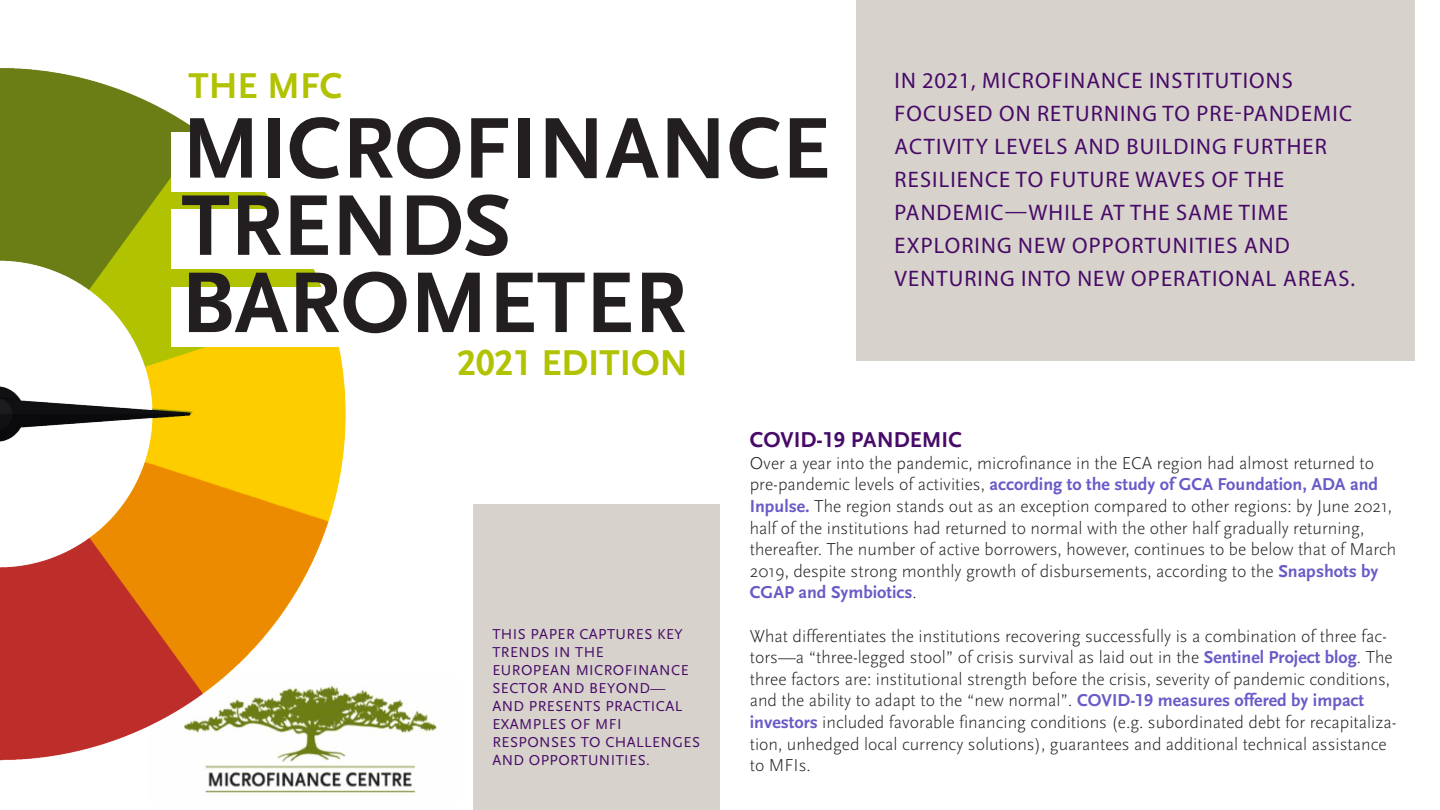
<style>
.page{position:relative;width:1440px;height:810px;background:#fff}
.page>*{position:absolute;margin:0;border:0;box-sizing:border-box;transform-origin:0 0}
.t1{font:90px/77.2px "Scala Sans Bold LF";color:#231f20}
.t2{font:37.5px "Scala Sans Bold LF";color:#b1c200}
.t3{font:22.5px/33px "Myriad Pro";letter-spacing:.05em;color:#470a68}
.t4{font:22.5px "Scala Sans Bold LF";color:#470a68}
.t5{font:300 18px/21.6px "Scala Sans";color:#231f20}
.t6{font:18px "Scala Sans Bold LF";color:#685bc7}
.t7{font:15px/18px "Scala Sans";letter-spacing:.03em;color:#470a68}
.s1{font-family:"Scala Sans";font-weight:300;color:#231f20}
.s2{font-family:"Scala Sans Bold LF";font-weight:400;color:#685bc7}
</style>
<div class="page">
<div style="left:473px;top:505px;width:247px;height:305px;background:#d7d2cb"></div>
<img style="left:369px;top:690px;width:68px;height:103px">
<div style="left:856px;top:0;width:559px;height:360px;background:#d7d2cb"></div>
<img style="left:0;top:68px;width:369px;height:726px">
<div style="left:171px;top:132px;width:412px;height:59px;background:#fff"></div>
<div style="left:171px;top:288px;width:412px;height:59px;background:#fff"></div>
<div style="left:171px;top:210px;width:412px;height:59px;background:#fff"></div>
<h2 class="t2" style="left:189px;top:66px;width:155px">the M FC</h2>
<h1 class="t1" style="left:181px;top:112px;width:650px">M icrofinance trends barometer</h1>
<h2 class="t2" style="left:457px;top:342px;width:233px">2021 edition</h2>
<p class="t3" style="left:895px;top:63px;width:400px">IN 2021, MICROFINANCE INSTITUTIONS<br>FOCUSED ON RETURNING TO PRE-PANDEM</p>
<p class="t3" style="left:1333px;top:96px;width:20px">IC</p>
<p class="t3" style="left:895px;top:129px;width:15px">ACT</p>
<p class="t3" style="left:895px;top:129px;width:434px;text-indent:42px">IVITY LEVELS AND BUILDING FURTHER<br>RESILIENCE TO FUTURE</p>
<p class="t3" style="left:895px;top:162px;width:462px;text-indent:241px">WAVES OF THE<br>PANDEMIC—WHILE AT THE SAME TIME<br>EXPLORING NEW OPPORTUNITIES AND<br>VENTURING INTO NEW OPERATIONAL AREAS.</p>
<p class="t7" style="left:492px;top:626px;width:144px">THIS PAPER CAPTURES</p>
<p class="t7" style="left:657px;top:626px;width:27px">KEY</p>
<p class="t7" style="left:492px;top:644px;width:196px">TRENDS IN THE<br>EUROPEAN MICROFI NANCE<br>SECTOR AND BEYOND—<br>AND PRESE</p>
<p class="t7" style="left:572px;top:698px;width:43px">NTS PRA</p>
<p class="t7" style="left:633px;top:698px;width:51px">CTI CAL</p>
<p class="t7" style="left:492px;top:716px;width:131px">EXAMPLES OF MFI<br>RESP</p>
<p class="t7" style="left:492px;top:734px;width:200px;text-indent:88px">TO CHALLE NGES<br>AND OPPORTUNITIES</p>
<p class="t7" style="left:646px;top:752px;width:5px">.</p>
<p class="t7" style="left:527px;top:734px;width:33px">ONSES</p>
<p class="t4" style="left:750px;top:428px;width:210px">Covid-19 pandemic</p>
<p class="t5" style="left:750px;top:452px;width:626px">Over a year into the pandemic, microfinance in the ECA region had almost returned to</p>
<p class="t6" style="left:750px;top:475px;width:575px"><span class="s1">pre-pandemic levels of activities,</span> according to the study of GCA Foundation, ADA</p>
<p class="t6" style="left:1350px;top:475px;width:29px">and</p>
<p class="t5" style="left:750px;top:496px;width:648px"><span class="s2">I npulse.</span> The region stands out as an exception compared to other regions: by June 2021, half of the institutions had returned to normal with the other half gradually returning, thereafter. The number of active borrowers, however, continues to be below that of March 2019, despite strong monthly growth of disbursements, according to the <span class="s2">Snapshots by</span></p>
<p class="t6" style="left:750px;top:583px;width:169px">CGAP and Symbiotics<span class="s1">.</span></p>
<p class="t5" style="left:750px;top:625px;width:644px">What differentiates the institutions recovering successfully is a combination of three fac&shy;tors—a “three-legged stool” of crisis survival as laid out in the <span class="s2">Sentinel Project blog</span>. The three factors are: institutional strength before the crisis, severity of pandemic conditions, and the ability to adapt to the “new normal”. <span class="s2">COVID</span></p>
<p class="t6" style="left:1130px;top:691px;width:235px">-19 measures offered by impact</p>
<p class="t5" style="left:750px;top:712px;width:648px"><span class="s2">investors</span> included favorable financing conditions (e.g. subordinated debt for recapitaliza&shy;tion, unhedged local currency solutions), guarantees and additional technical assistance to MFIs.</p>
</div>
